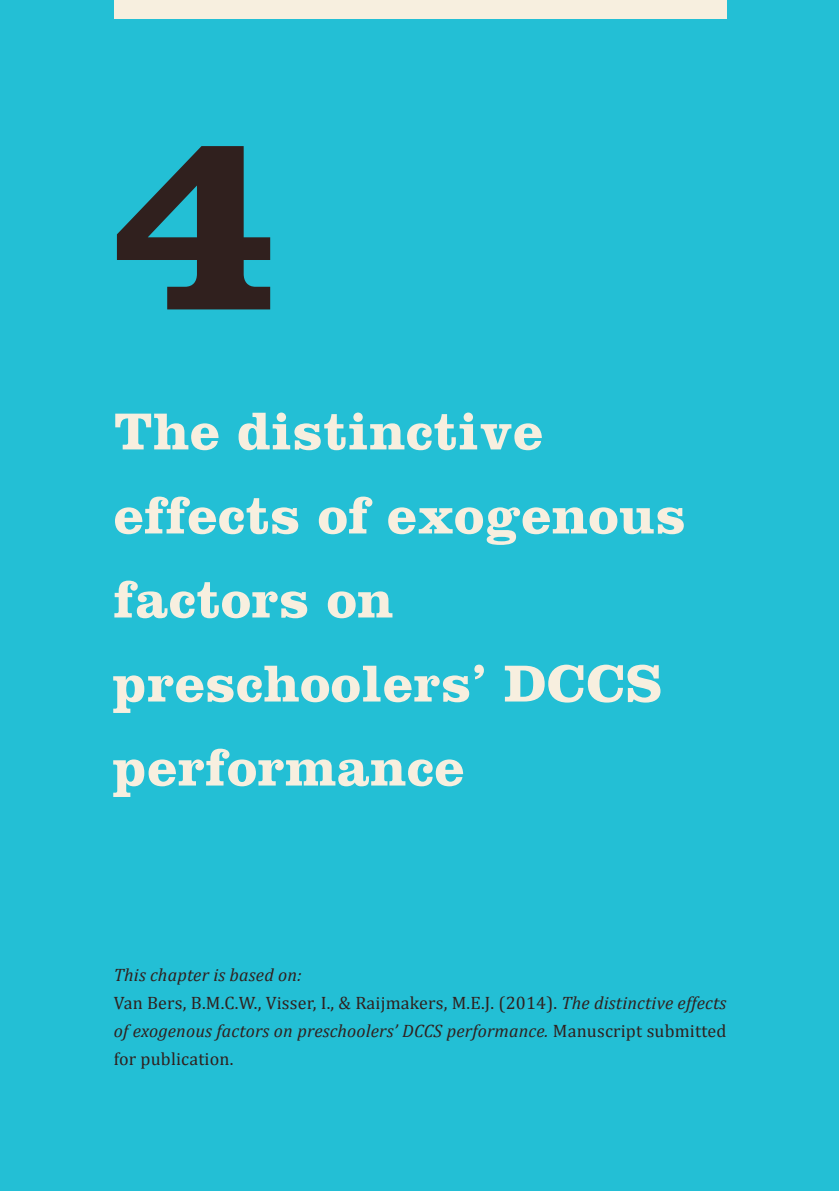
<style>
.page{position:relative;width:839px;height:1191px;background:#fff}
.page>*{position:absolute;margin:0;border:0;box-sizing:border-box;transform-origin:0 0}
.t1{font:700 270px "Clarendon LT Std";color:#30201e}
.t2{font:700 54px/84px "Clarendon LT Std";letter-spacing:.01em;color:#f7efdf}
.t3{font:italic 18px/28px "Cambria";letter-spacing:.01em;color:#30201e}
.s1{font-style:normal}
</style>
<div class="page">
<div style="left:0;top:0;width:838px;height:1191px;background:#23bfd5"></div>
<div style="left:114px;top:0;width:612px;height:18px;background:#f7efdf"></div>
<h1 class="t1" style="left:114px;top:56px;width:166px">4</h1>
<h2 class="t2" style="left:114px;top:389px;width:573px">The distinctive effects of exogenous factors on preschoolers’ DCCS performance</h2>
<p class="t3" style="left:114px;top:961px;width:614px">This chapter is based on:<br><span class="s1">Van Bers, B.M.C.W., Visser, I., &amp; Raijmakers, M.E.J. (2014).</span> The distinctive effects of exogenous factors on preschoolers’ DCCS performance. <span class="s1">Manuscript submitted for publication.</span></p>
</div>
